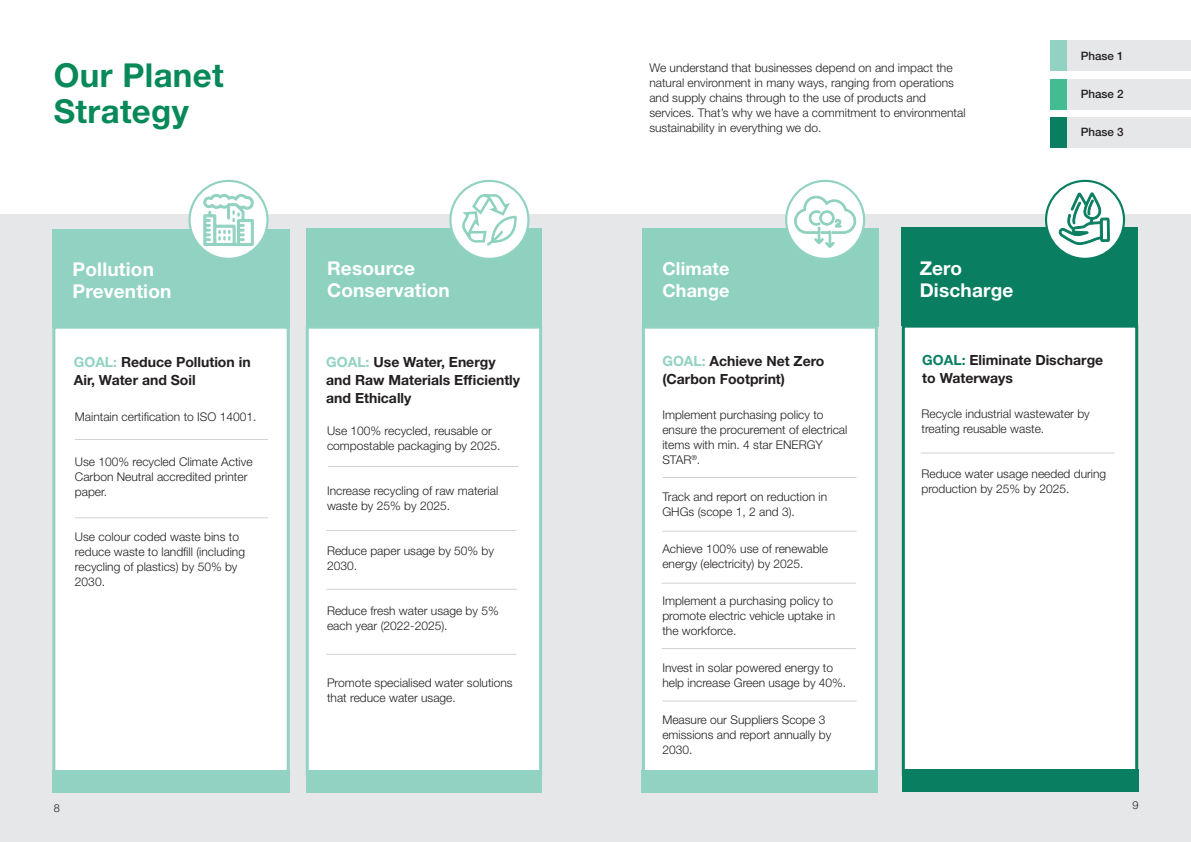
<style>
.page{position:relative;width:1191px;height:842px;background:#fff}
.page>*{position:absolute;margin:0;border:0;box-sizing:border-box;transform-origin:0 0}
.t1{font:700 33px/36px "Helvetica Neue LT Std";letter-spacing:.01em;color:#078959}
.t2{font:700 19px/22px "Helvetica Neue LT Std";letter-spacing:.01em;color:#fff}
.t3{font:700 18px/22px "Helvetica Neue LT Std";letter-spacing:.01em;color:#fff}
.t4{font:700 14px/18px "Helvetica Neue LT Std";color:#231f20}
.t5{font:300 12px/15px "Helvetica Neue LT Std";color:#231f20}
.t6{font:500 11.6px "Helvetica Neue LT Std";color:#231f20}
.t7{font:300 11px "Helvetica Neue LT Std";color:#231f20}
.s1{color:#92d2c2}
.s2{color:#097e60}
</style>
<div class="page">
<div style="left:0;top:215px;width:1191px;height:627px;background:#e6e7e9"></div>
<div style="left:52px;top:326px;width:238px;height:451px;background:#fff;border:3px solid #92d2c2"></div>
<div style="left:52px;top:229px;width:238px;height:99px;background:#91d2c2"></div>
<div style="left:306px;top:228px;width:235px;height:99px;background:#8fd1bf"></div>
<div style="left:901px;top:227px;width:237px;height:99px;background:#097e60"></div>
<div style="left:306px;top:326px;width:236px;height:451px;background:#fff;border:3px solid #92d2c2"></div>
<div style="left:450px;top:181px;width:78px;height:78px;background:#fff;border-radius:50%"></div>
<div style="left:449px;top:180px;width:80px;height:80px;border:2px solid #92d2c2;border-radius:50%"></div>
<div style="left:190px;top:181px;width:77px;height:78px;background:#fff;border-radius:50%"></div>
<div style="left:188px;top:180px;width:81px;height:80px;border:2px solid #92d2c2;border-radius:50%"></div>
<hr style="left:75px;top:439px;width:193px;height:1px;background:#d1d2d4">
<hr style="left:75px;top:517px;width:193px;height:1px;background:#d1d2d4">
<div style="left:52px;top:770px;width:238px;height:23px;background:#92d2c2"></div>
<div style="left:306px;top:770px;width:236px;height:23px;background:#92d2c2"></div>
<div style="left:902px;top:325px;width:236px;height:451px;background:#fff;border:3px solid #097e60"></div>
<svg style="left:1046px;top:181px;width:78px;height:78px"></svg>
<div style="left:902px;top:769px;width:236px;height:23px;background:#097e60"></div>
<div style="left:1067px;top:117px;width:124px;height:31px;background:#e6e7e9"></div>
<div style="left:1067px;top:79px;width:124px;height:30px;background:#e6e7e9"></div>
<div style="left:1067px;top:40px;width:124px;height:31px;background:#e6e7e9"></div>
<div style="left:1050px;top:40px;width:17px;height:31px;background:#92d2c2"></div>
<div style="left:1050px;top:79px;width:17px;height:30px;background:#44bc91"></div>
<div style="left:1050px;top:117px;width:17px;height:30px;background:#097e60"></div>
<hr style="left:328px;top:466px;width:190px;height:1px;background:#d1d2d4">
<hr style="left:326px;top:530px;width:191px;height:1px;background:#d1d2d4">
<hr style="left:326px;top:589px;width:191px;height:1px;background:#d1d2d4">
<hr style="left:326px;top:654px;width:191px;height:1px;background:#d1d2d4">
<hr style="left:920px;top:452px;width:195px;height:1px;background:#d1d2d4">
<div style="left:642px;top:228px;width:236px;height:99px;background:#8fd1bf"></div>
<div style="left:642px;top:326px;width:236px;height:451px;background:#fff;border:3px solid #92d2c2"></div>
<svg style="left:786px;top:181px;width:78px;height:78px"></svg>
<div style="left:785px;top:180px;width:80px;height:80px;border:2px solid #92d2c2;border-radius:50%"></div>
<hr style="left:662px;top:477px;width:194px;height:1px;background:#d1d2d4">
<hr style="left:661px;top:583px;width:195px;height:1px;background:#d1d2d4">
<hr style="left:662px;top:531px;width:194px;height:1px;background:#d1d2d4">
<hr style="left:662px;top:700px;width:194px;height:1px;background:#d1d2d4">
<hr style="left:661px;top:648px;width:195px;height:1px;background:#d1d2d4">
<div style="left:641px;top:770px;width:237px;height:23px;background:#92d2c2"></div>
<svg style="left:461px;top:194px;width:57px;height:51px"></svg>
<svg style="left:793px;top:194px;width:63px;height:66px"></svg>
<svg style="left:1059px;top:179px;width:50px;height:80px"></svg>
<svg style="left:203px;top:194px;width:51px;height:52px"></svg>
<h1 class="t1" style="left:54px;top:57px;width:171px">Our Planet<br>Strategy</h1>
<h2 class="t2" style="left:73px;top:258px;width:100px">Pollution<br>Prevention</h2>
<h2 class="t2" style="left:327px;top:257px;width:124px">Resource<br>Conservation</h2>
<p class="t4" style="left:74px;top:353px;width:178px"><span class="s1">GOAL:</span> Reduce Pollution in<br>Air, Water and Soil</p>
<p class="t5" style="left:75px;top:409px;width:183px">Maintain certification to ISO 14001.</p>
<p class="t5" style="left:75px;top:454px;width:179px">Use 100% recycled Climate Active<br>Carbon Neutral accredited printer paper.</p>
<p class="t5" style="left:75px;top:529px;width:172px">Use colour coded waste bins to reduce waste to landfill (including recycling of plastics) by 50% by<br>2030.</p>
<p class="t4" style="left:326px;top:353px;width:195px"><span class="s1">GOAL:</span> Use Water, Energy and Raw Materials Efficiently and Ethically</p>
<p class="t5" style="left:327px;top:423px;width:175px">Use 100% recycled, reusable or compostable packaging by 2025.</p>
<p class="t5" style="left:327px;top:483px;width:173px">Increase recycling of raw material waste by 25% by 2025.</p>
<p class="t5" style="left:327px;top:543px;width:168px">Reduce paper usage by 50% by<br>2030.</p>
<p class="t5" style="left:327px;top:603px;width:173px">Reduce fresh water usage by 5% each year (2022-2025).</p>
<p class="t5" style="left:327px;top:675px;width:187px">Promote specialised water solutions that reduce water usage.</p>
<p class="t5" style="left:649px;top:60px;width:318px">We understand that businesses depend on and impact the natural environment in many ways, ranging from operations and supply chains through to the use of products and services. That’s why we have a commitment to environmental sustainability in everything we do.</p>
<h3 class="t3" style="left:662px;top:257px;width:69px">Climate<br>Change</h3>
<h2 class="t2" style="left:919px;top:257px;width:95px">Zero<br>Discharge</h2>
<p class="t6" style="left:1080px;top:49px;width:44px">Phase 1</p>
<p class="t6" style="left:1080px;top:87px;width:44px">Phase 2</p>
<p class="t6" style="left:1080px;top:125px;width:44px">Phase 3</p>
<p class="t4" style="left:662px;top:351px;width:164px"><span class="s1">GOAL:</span> Achieve Net Zero (Carbon Footprint)</p>
<p class="t5" style="left:662px;top:407px;width:186px">Implement purchasing policy to ensure the procurement of electrical items with min. 4 star ENERGY<br>STAR<sup>®</sup>.</p>
<p class="t5" style="left:662px;top:489px;width:166px">Track and report on reduction in<br>GHGs (scope 1, 2 and 3).</p>
<p class="t5" style="left:662px;top:541px;width:167px">Achieve 100% use of renewable energy (electricity) by 2025.</p>
<p class="t5" style="left:662px;top:593px;width:174px">Implement a purchasing policy to promote electric vehicle uptake in the workforce.</p>
<p class="t5" style="left:662px;top:660px;width:185px">Invest in solar powered energy to help increase Green usage by 40%.</p>
<p class="t5" style="left:662px;top:712px;width:170px">Measure our Suppliers Scope 3 emissions and report annually by<br>2030.</p>
<p class="t4" style="left:922px;top:350px;width:182px"><span class="s2">GOAL:</span> Eliminate Discharge to Waterways</p>
<p class="t5" style="left:921px;top:406px;width:170px">Recycle industrial wastewater by treating reusable waste.</p>
<p class="t5" style="left:921px;top:466px;width:186px">Reduce water usage needed during production by 25% by 2025.</p>
<p class="t7" style="left:54px;top:801px;width:8px">8</p>
<p class="t7" style="left:1132px;top:798px;width:8px">9</p>
</div>
